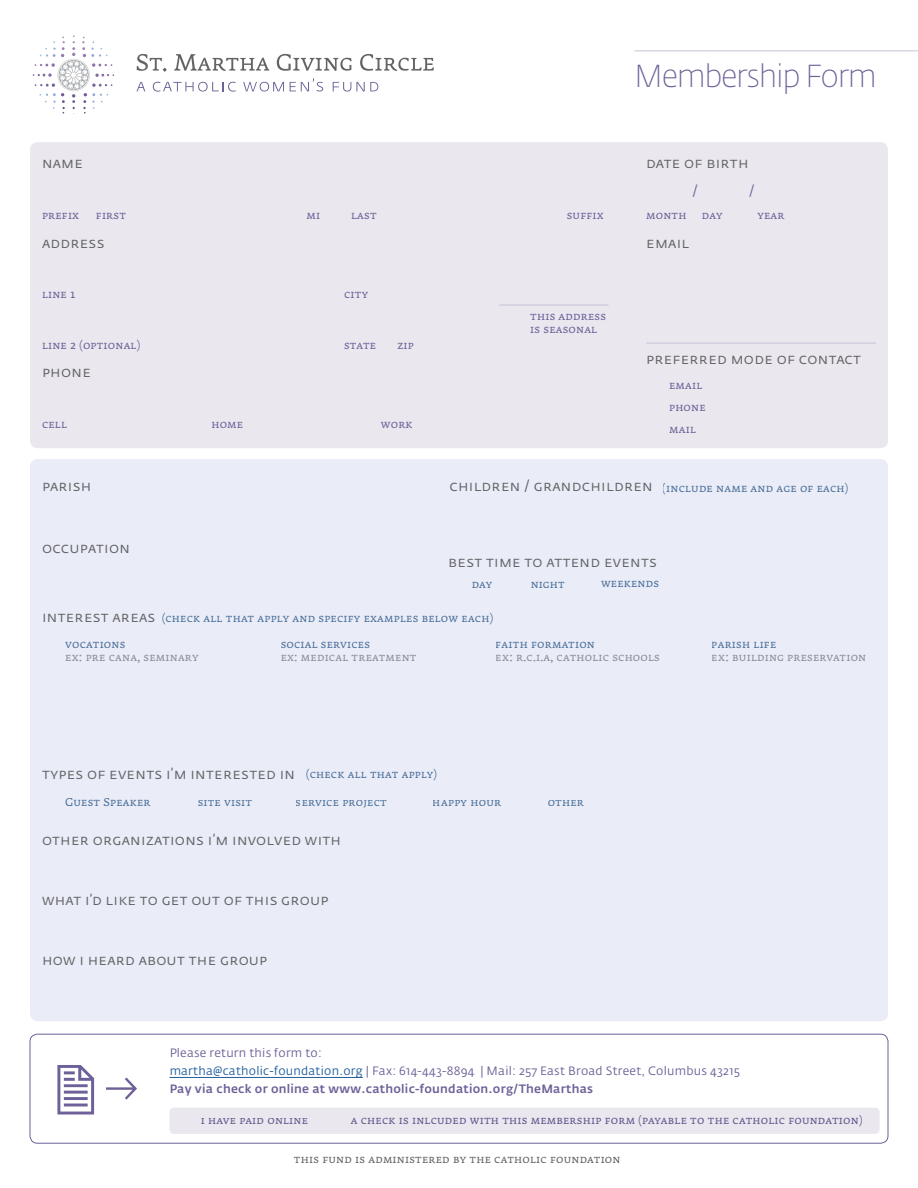
<style>
.page{position:relative;width:918px;height:1188px;background:#fff}
.page>*{position:absolute;margin:0;border:0;box-sizing:border-box;transform-origin:0 0}
.t1{font:100 31.5px "Fe Sa Dis";color:#6e6098}
.t2{font:15px "Fedra Sans Alt Std";letter-spacing:.02em;color:#636466}
.t3{font:15px "Fedra Serif A Std";color:#6e6098}
.t4{font:12px/18px "Fedra Sans Alt Std";letter-spacing:.02em;color:#6e6098}
.t5{font:11.25px "Fedra Serif A Std";letter-spacing:.02em;color:#5379a1}
.t6{font:11.25px/13.5px "Fedra Serif A Std";letter-spacing:.02em;color:#6e6098}
.t7{font:11.25px "Fedra Serif A Std";letter-spacing:.02em;color:#96989b}
.t8{font:11.25px "Fedra Serif A Std";letter-spacing:.02em;color:#636466}
.s1{color:#215e9e}
.s2{font-weight:500}
</style>
<div class="page">
<svg style="left:137px;top:54px;width:30px;height:18px"></svg>
<svg style="left:174px;top:54px;width:95px;height:17px"></svg>
<svg style="left:277px;top:54px;width:74px;height:17px"></svg>
<svg style="left:360px;top:54px;width:74px;height:17px"></svg>
<svg style="left:136px;top:82px;width:9px;height:9px"></svg>
<svg style="left:153px;top:82px;width:83px;height:10px"></svg>
<svg style="left:243px;top:82px;width:41px;height:10px"></svg>
<svg style="left:290px;top:78px;width:33px;height:13px"></svg>
<svg style="left:333px;top:82px;width:45px;height:10px"></svg>
<svg style="left:33px;top:35px;width:81px;height:79px"></svg>
<hr style="left:634px;top:50px;width:284px;height:1px;background:#c8c2d7">
<div style="left:30px;top:142px;width:858px;height:306px;background:#eae7ef;border-radius:8px"></div>
<div style="left:170px;top:1108px;width:710px;height:26px;background:#eae7ef;border-radius:5px"></div>
<div style="left:30px;top:459px;width:858px;height:562px;background:#eaedf7;border-radius:8px"></div>
<div style="left:30px;top:1034px;width:858px;height:110px;border:1px solid #6e6098;border-radius:8px"></div>
<svg style="left:57px;top:1065px;width:37px;height:49px"></svg>
<svg style="left:106px;top:1078px;width:31px;height:22px"></svg>
<hr style="left:499px;top:305px;width:110px;height:1px;background:#c8c2d7">
<hr style="left:646px;top:343px;width:230px;height:1px;background:#c8c2d7">
<hr style="left:170px;top:1077px;width:193px;height:1px;background:#215e9e">
<p class="t2" style="left:42px;top:153px;width:42px">name</p>
<p class="t6" style="left:42px;top:209px;width:39px">prefix</p>
<p class="t6" style="left:96px;top:209px;width:32px">first</p>
<p class="t6" style="left:306px;top:209px;width:15px">mi</p>
<p class="t6" style="left:351px;top:209px;width:27px">last</p>
<p class="t2" style="left:42px;top:233px;width:64px">address</p>
<p class="t6" style="left:42px;top:288px;width:35px">line 1</p>
<p class="t6" style="left:344px;top:288px;width:26px">city</p>
<p class="t6" style="left:42px;top:340px;width:100px">line 2 (optional)</p>
<p class="t6" style="left:397px;top:340px;width:18px">zip</p>
<p class="t6" style="left:344px;top:340px;width:33px">state</p>
<p class="t2" style="left:42px;top:362px;width:50px">phone</p>
<p class="t6" style="left:42px;top:418px;width:26px">cell</p>
<p class="t6" style="left:212px;top:418px;width:33px">home</p>
<p class="t6" style="left:381px;top:418px;width:33px">work</p>
<h1 class="t1" style="left:635px;top:58px;width:243px">Membership Form</h1>
<p class="t2" style="left:646px;top:153px;width:104px">date of birth</p>
<p class="t3" style="left:693px;top:181px;width:6px">/</p>
<p class="t3" style="left:750px;top:181px;width:6px">/</p>
<p class="t6" style="left:567px;top:209px;width:38px">suffix</p>
<p class="t6" style="left:646px;top:209px;width:42px">month</p>
<p class="t6" style="left:702px;top:209px;width:22px">day</p>
<p class="t6" style="left:757px;top:209px;width:29px">year</p>
<p class="t6" style="left:530px;top:310px;width:77px">this address is seasonal</p>
<p class="t2" style="left:646px;top:233px;width:44px">email</p>
<p class="t2" style="left:646px;top:350px;width:216px">preferred mode of contact</p>
<p class="t6" style="left:669px;top:379px;width:35px">email</p>
<p class="t6" style="left:669px;top:401px;width:38px">phone</p>
<p class="t6" style="left:669px;top:423px;width:28px">mail</p>
<p class="t2" style="left:42px;top:477px;width:51px">parish</p>
<p class="t2" style="left:449px;top:477px;width:205px">children / grandchildren</p>
<p class="t5" style="left:663px;top:481px;width:187px">(include name and age of each)</p>
<p class="t2" style="left:42px;top:538px;width:90px">occupation</p>
<p class="t2" style="left:448px;top:552px;width:210px">best time to attend events</p>
<p class="t5" style="left:471px;top:576px;width:22px">day</p>
<p class="t5" style="left:162px;top:611px;width:333px">(check all that apply and specify examples below each)</p>
<p class="t2" style="left:42px;top:608px;width:115px">interest areas</p>
<p class="t5" style="left:531px;top:576px;width:36px">night</p>
<p class="t5" style="left:601px;top:576px;width:59px">weekends</p>
<p class="t5" style="left:65px;top:637px;width:62px">vocations</p>
<p class="t7" style="left:65px;top:650px;width:135px">ex: pre cana, seminary</p>
<p class="t5" style="left:281px;top:637px;width:91px">social services</p>
<p class="t7" style="left:281px;top:650px;width:137px">ex: medical treatment</p>
<p class="t2" style="left:42px;top:764px;width:255px">types of events i’m interested in</p>
<p class="t5" style="left:306px;top:767px;width:132px">(check all that apply)</p>
<p class="t5" style="left:496px;top:637px;width:101px">faith formation</p>
<p class="t7" style="left:496px;top:650px;width:166px">ex: r.c.i.a, catholic schools</p>
<p class="t5" style="left:65px;top:795px;width:87px">Guest Speaker</p>
<p class="t5" style="left:198px;top:795px;width:56px">site visit</p>
<p class="t5" style="left:296px;top:795px;width:92px">service project</p>
<p class="t5" style="left:433px;top:795px;width:70px">happy hour</p>
<p class="t5" style="left:548px;top:795px;width:38px">other</p>
<p class="t2" style="left:42px;top:830px;width:301px">other organizations i’m involved with</p>
<p class="t2" style="left:42px;top:890px;width:288px">what i’d like to get out of this group</p>
<p class="t2" style="left:42px;top:950px;width:227px">how i heard about the group</p>
<p class="t5" style="left:712px;top:637px;width:66px">parish life</p>
<p class="t7" style="left:712px;top:650px;width:156px">ex: building preservation</p>
<p class="t4" style="left:170px;top:1044px;width:572px">Please return this form to:<br><span class="s1">martha@catholic-foundation.org</span> | Fax: 614-443-8894 | Mail: 257 East Broad Street, Columbus 43215<br><span class="s2">Pay via check or online at www.catholic-foundation.org/TheMarthas</span></p>
<p class="t6" style="left:201px;top:1115px;width:109px">i have paid online</p>
<p class="t6" style="left:351px;top:1115px;width:513px">a check is inlcuded with this membership form (payable to the catholic foundation)</p>
<p class="t8" style="left:294px;top:1151px;width:328px">this fund is administered by the catholic foundation</p>
</div>
